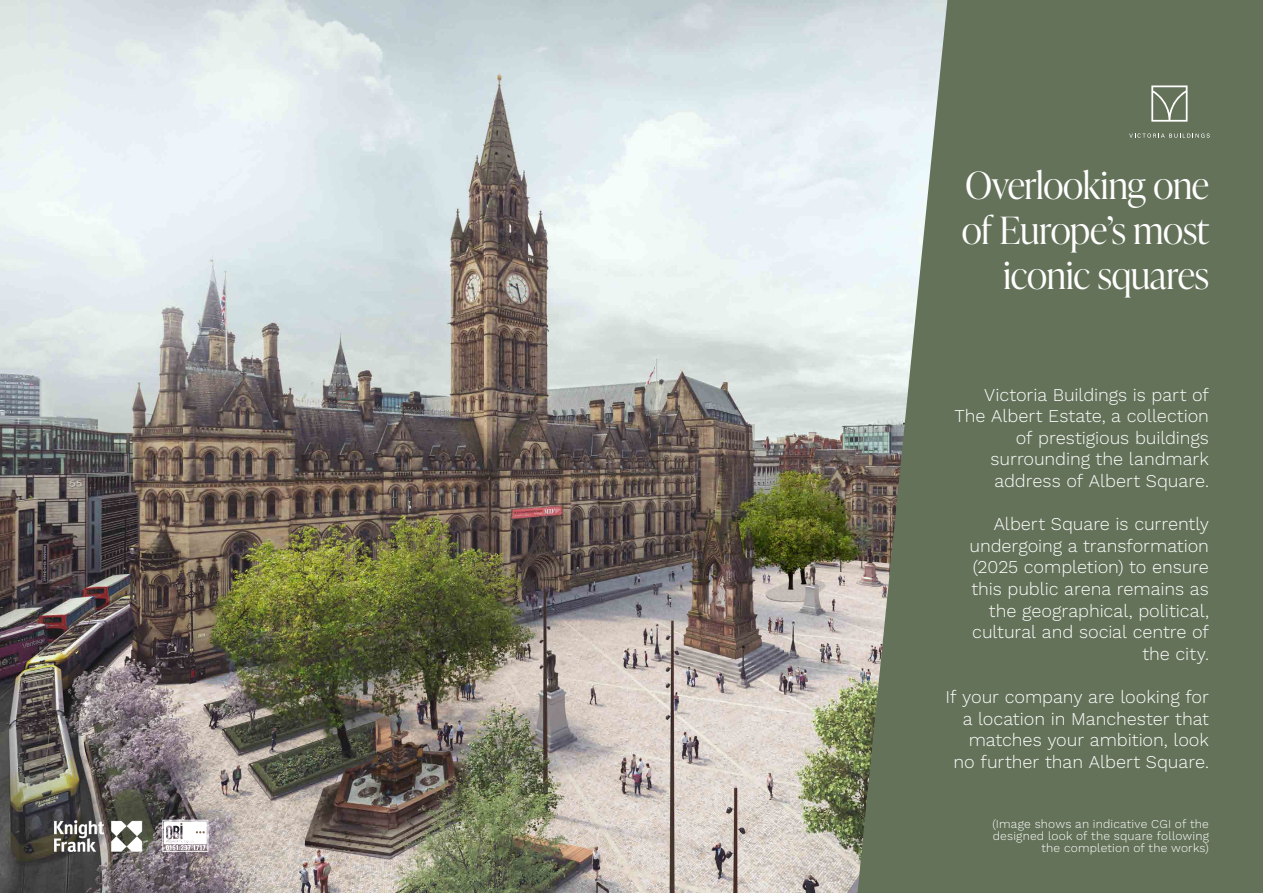
<style>
.page{position:relative;width:1263px;height:893px;background:#fff}
.page>*{position:absolute;margin:0;border:0;box-sizing:border-box;transform-origin:0 0}
.t1{font:300 37.5px/45px "Ivy Presto Display";letter-spacing:-.01em;color:#fff;text-align:right}
.t2{font:300 18px/21.6px "Work Sans";letter-spacing:-.005em;color:#fff;text-align:right}
.t3{font:300 12px/12px "Work Sans";letter-spacing:.015em;color:#fff;text-align:right}
</style>
<div class="page">
<img style="left:0;top:0;width:818px;height:893px">
<svg style="left:818px;top:0;width:445px;height:893px;fill:#647259"></svg>
<svg style="left:162px;top:820px;width:46px;height:32px"></svg>
<img style="left:54px;top:820px;width:88px;height:32px">
<svg style="left:1129px;top:133px;width:81px;height:5px"></svg>
<svg style="left:1151px;top:85px;width:36px;height:37px"></svg>
<p class="t1" style="left:962px;top:161px;width:248px">Overlooking one of Europe’s most iconic squares</p>
<p class="t2" style="left:954px;top:384px;width:256px">Victoria Buildings is part of<br>The Albert Estate, a collection of prestigious buildings surrounding the landmark address of Albert Square.</p>
<p class="t2" style="left:969px;top:514px;width:241px">Albert Square is currently undergoing a transformation (2025 completion) to ensure this public arena remains as the geographical, political, cultural and social centre of the city.</p>
<p class="t2" style="left:946px;top:687px;width:265px">If your company are looking for a location in Manchester that matches your ambition, look no further than Albert Square.</p>
<p class="t3" style="left:992px;top:818px;width:218px">(Image shows an indicative CGI of the designed look of the square following the completion of the works)</p>
</div>
